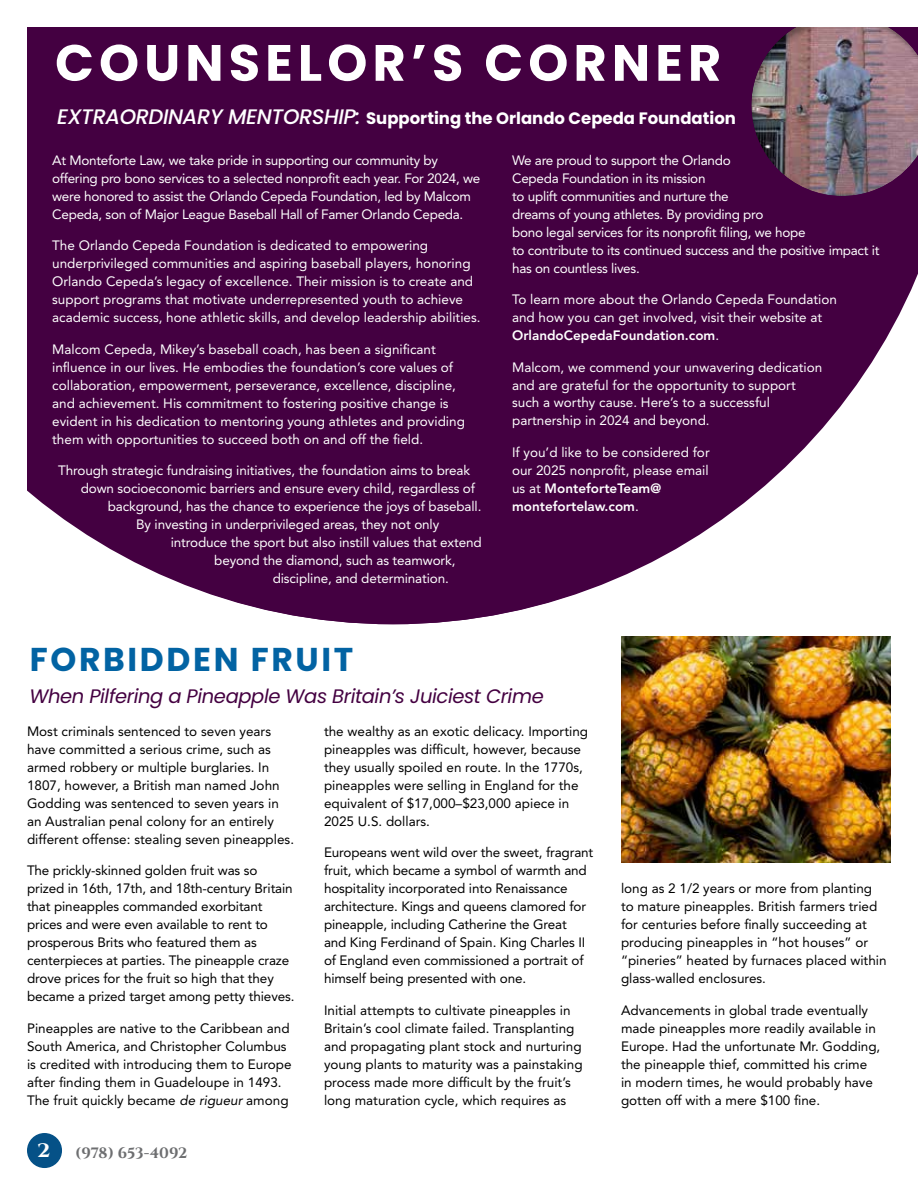
<style>
.page{position:relative;width:918px;height:1188px;background:#fff}
.page>*{position:absolute;margin:0;border:0;box-sizing:border-box;transform-origin:0 0}
.t1{font:700 51px "Poppins";letter-spacing:.1em;color:#fff}
.t2{font:700 33px "Poppins";letter-spacing:.08em;color:#0263a3}
.t3{font:italic 19.5px "Poppins";letter-spacing:-.02em;color:#440041}
.t4{font:700 19.5px "Cinzel";color:#fff;scale:1.11 1}
.t5{font:700 16.5px "Poppins";color:#fff}
.t6{font:700 15px "Cinzel";letter-spacing:-.005em;color:#6d6e70}
.t7{font:13.5px/18px "Avenir LT Std";color:#000}
.t8{font:13.5px/18px "Avenir LT Std";color:#fff}
.t9{font:13.5px/18px "Avenir LT Std";letter-spacing:-.02em;color:#fff}
.s1{font-weight:500;font-style:italic;font-size:21px}
.s2{font-weight:800}
.s3{font-style:italic}
</style>
<div class="page">
<div style="left:27px;top:1133px;width:35px;height:35px;background:#055187;border-radius:50%"></div>
<svg style="left:27px;top:27px;width:891px;height:597px;background:#5c215a"></svg>
<div style="left:749px;top:14px;width:169px;height:185px;background:#000;opacity:.36"></div>
<div style="left:0;top:0;width:918px;height:27px;background:#fff"></div>
<img style="left:621px;top:637px;width:270px;height:226px">
<h1 class="t1" style="left:55px;top:33px;width:668px">COUNSELOR’S CORNER</h1>
<p class="t5" style="left:57px;top:108px;width:680px"><span class="s1">EXTRAORDINARY MENTORSHIP:</span> Supporting the Orlando Cepeda Foundation</p>
<p class="t9" style="left:52px;top:151px;width:430px">At Monteforte Law, we take pride in supporting our community by offering pro bono services to a selected nonprofit each year. For 2024, we were honored to assist the Orlando Cepeda Foundation, led by Malcom Cepeda, son of Major League Baseball Hall of Famer Orlando Cepeda.</p>
<p class="t8" style="left:52px;top:237px;width:430px">The Orlando Cepeda Foundation is dedicated to empowering underprivileged communities and aspiring baseball players, honoring Orlando Cepeda’s legacy of excellence. Their mission is to create and support programs that motivate underrepresented youth to achieve academic success, hone athletic skills, and develop leadership abilities.</p>
<p class="t8" style="left:52px;top:340px;width:414px">Malcom Cepeda, Mikey’s baseball coach, has been a significant influence in our lives. He embodies the foundation’s core values of collaboration, empowerment, perseverance, excellence, discipline, and achievement. His commitment to fostering positive change is evident in his dedication to mentoring young athletes and providing them with opportunities to succeed both on and off the field.</p>
<p class="t8" style="left:58px;top:462px;width:413px">Through strategic fundraising initiatives, the foundation aims to break</p>
<p class="t8" style="left:81px;top:479px;width:396px">down socioeconomic barriers and ensure every child, regardless of</p>
<p class="t8" style="left:108px;top:497px;width:375px">background, has the chance to experience the joys of baseball.</p>
<p class="t8" style="left:136px;top:515px;width:305px">By investing in underprivileged areas, they not only</p>
<p class="t8" style="left:171px;top:533px;width:313px">introduce the sport but also instill values that extend</p>
<p class="t8" style="left:214px;top:551px;width:243px">beyond the diamond, such as teamwork,</p>
<p class="t8" style="left:273px;top:569px;width:178px">discipline, and determination.</p>
<h2 class="t2" style="left:30px;top:641px;width:325px">FORBIDDEN FRUIT</h2>
<p class="t9" style="left:512px;top:151px;width:369px">We are proud to support the Orlando<br>Cepeda Foundation in its mission<br>to uplift communities and nurture the<br>dreams of young athletes. By providing pro<br>bono legal services for its nonprofit filing, we hope<br>to contribute to its continued success and the positive impact it has on countless lives.</p>
<p class="t8" style="left:512px;top:290px;width:326px">To learn more about the Orlando Cepeda Foundation and how you can get involved, visit their website at<br><span class="s2">OrlandoCepedaFoundation.com</span>.</p>
<p class="t8" style="left:512px;top:358px;width:312px">Malcom, we commend your unwavering dedication and are grateful for the opportunity to support such a worthy cause. Here’s to a successful partnership in 2024 and beyond.</p>
<p class="t8" style="left:512px;top:443px;width:199px">If you’d like to be considered for our 2025 nonprofit, please email us at <span class="s2">MonteforteTeam@ montefortelaw.com</span>.</p>
<h3 class="t3" style="left:29px;top:685px;width:516px">When Pilfering a Pineapple Was Britain’s Juiciest Crime</h3>
<p class="t7" style="left:27px;top:722px;width:269px">Most criminals sentenced to seven years have committed a serious crime, such as armed robbery or multiple burglaries. In 1807, however, a British man named John Godding was sentenced to seven years in an Australian penal colony for an entirely different offense: stealing seven pineapples.</p>
<p class="t7" style="left:27px;top:862px;width:269px">The prickly-skinned golden fruit was so prized in 16th, 17th, and 18th-century Britain that pineapples commanded exorbitant prices and were even available to rent to prosperous Brits who featured them as centerpieces at parties. The pineapple craze drove prices for the fruit so high that they became a prized target among petty thieves.</p>
<p class="t7" style="left:27px;top:1019px;width:266px">Pineapples are native to the Caribbean and South America, and Christopher Columbus is credited with introducing them to Europe after finding them in Guadeloupe in 1493.<br>The fruit quickly became <span class="s3">de rigueur</span> among</p>
<h3 class="t4" style="left:37px;top:1138px;width:14px">2</h3>
<p class="t6" style="left:75px;top:1143px;width:114px">(978) 653-4092</p>
<p class="t7" style="left:324px;top:722px;width:266px">the wealthy as an exotic delicacy. Importing pineapples was difficult, however, because they usually spoiled en route. In the 1770s, pineapples were selling in England for the equivalent of $17,000–$23,000 apiece in 2025 U.S. dollars.</p>
<p class="t7" style="left:324px;top:844px;width:271px">Europeans went wild over the sweet, fragrant fruit, which became a symbol of warmth and hospitality incorporated into Renaissance architecture. Kings and queens clamored for pineapple, including Catherine the Great<br>and King Ferdinand of Spain. King Charles II of England even commissioned a portrait of himself being presented with one.</p>
<p class="t7" style="left:324px;top:1001px;width:260px">Initial attempts to cultivate pineapples in Britain’s cool climate failed. Transplanting and propagating plant stock and nurturing young plants to maturity was a painstaking process made more difficult by the fruit’s long maturation cycle, which requires as</p>
<p class="t7" style="left:621px;top:880px;width:267px">long as 2 1/2 years or more from planting to mature pineapples. British farmers tried for centuries before finally succeeding at producing pineapples in “hot houses” or “pineries” heated by furnaces placed within glass-walled enclosures.</p>
<p class="t7" style="left:621px;top:1001px;width:261px">Advancements in global trade eventually made pineapples more readily available in Europe. Had the unfortunate Mr. Godding, the pineapple thief, committed his crime in modern times, he would probably have gotten off with a mere $100 fine.</p>
</div>
